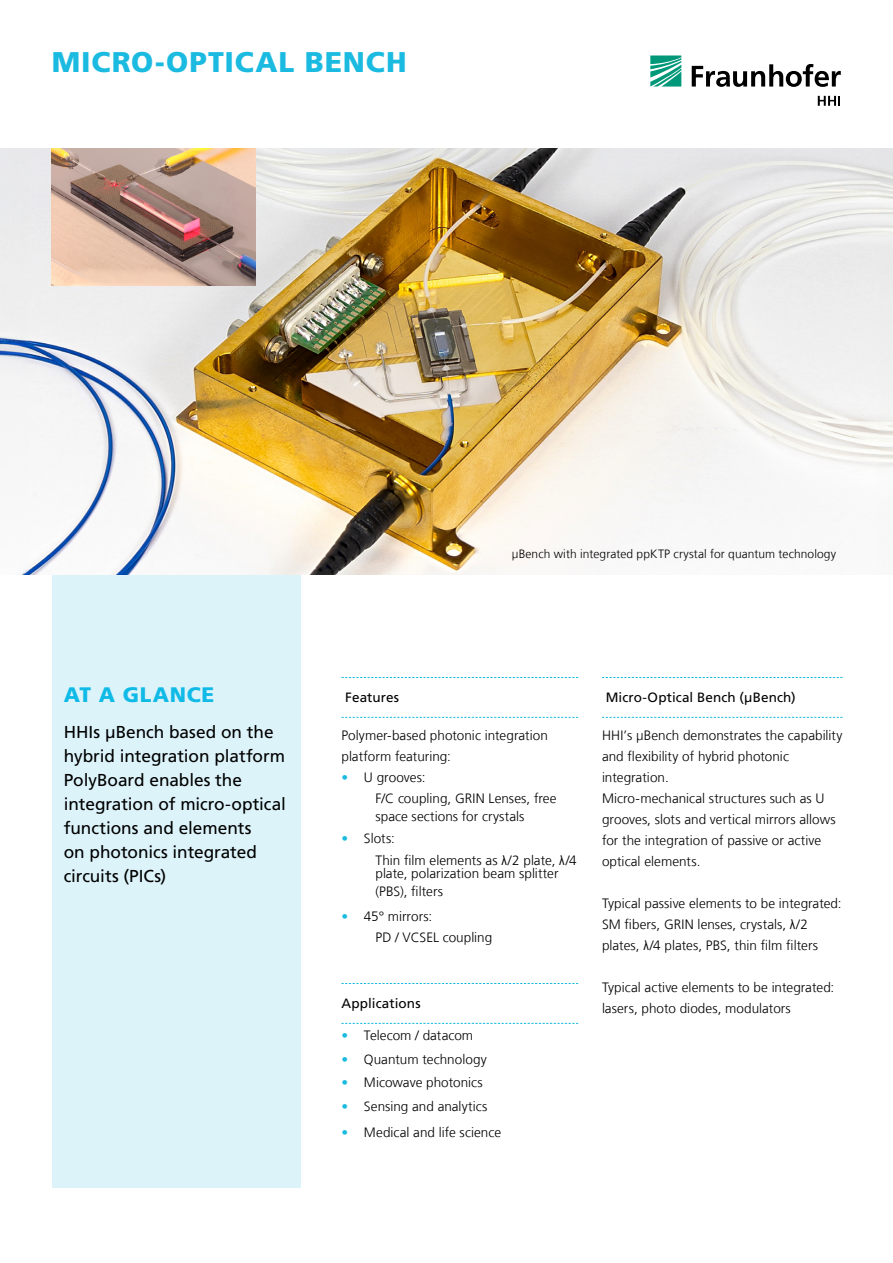
<style>
.page{position:relative;width:893px;height:1263px;background:#fff}
.page>*{position:absolute;margin:0;border:0;box-sizing:border-box;transform-origin:0 0}
.t1{font:900 28.5px "Frutiger LT Com";letter-spacing:.03em;color:#1bbae0}
.t2{font:900 21px "Frutiger LT Com";letter-spacing:.03em;color:#10bae7}
.t3{font:17.25px/24px "Frutiger LT Com";letter-spacing:-.005em;color:#000}
.t4{font:300 13.5px/21px "Frutiger LT Com";letter-spacing:.005em;color:#000}
.t5{font:13.5px "Frutiger LT Com";letter-spacing:.005em;color:#000}
.t6{font:300 13.5px "Frutiger LT Com";color:#1bbae0}
.t7{font:300 12px "Frutiger LT Com";letter-spacing:.01em;color:#000}
.s1{font-family:"Arial Narrow";font-weight:400}
</style>
<div class="page">
<div style="left:52px;top:265px;width:249px;height:923px;background:#dcf3fa"></div>
<svg style="left:650px;top:56px;width:31px;height:31px"></svg>
<svg style="left:692px;top:64px;width:149px;height:23px"></svg>
<svg style="left:818px;top:96px;width:22px;height:10px"></svg>
<svg style="left:341px;top:677px;width:237px;height:1px"></svg>
<svg style="left:341px;top:717px;width:237px;height:1px"></svg>
<svg style="left:341px;top:983px;width:237px;height:1px"></svg>
<svg style="left:341px;top:1023px;width:237px;height:1px"></svg>
<svg style="left:602px;top:677px;width:240px;height:1px"></svg>
<svg style="left:602px;top:717px;width:240px;height:1px"></svg>
<img style="left:0;top:149px;width:893px;height:426px">
<img style="left:51px;top:149px;width:205px;height:136px">
<h1 class="t1" style="left:52px;top:45px;width:356px">MICRO-OPTICAL BENCH</h1>
<p class="t7" style="left:512px;top:547px;width:326px">µBench with integrated ppKTP crystal for quantum technology</p>
<h2 class="t2" style="left:64px;top:682px;width:152px">AT A GLANCE</h2>
<p class="t3" style="left:64px;top:720px;width:224px">HHIs μBench based on the hybrid integration platform<br>PolyBoard enables the integration of micro-optical functions and elements<br>on photonics integrated circuits (PICs(</p>
<p class="t5" style="left:345px;top:689px;width:56px">Features</p>
<p class="t4" style="left:341px;top:725px;width:208px">Polymer-based photonic integration</p>
<p class="t4" style="left:341px;top:746px;width:111px">platform featuring:</p>
<p class="t4" style="left:364px;top:767px;width:63px">U grooves:</p>
<p class="t6" style="left:341px;top:770px;width:8px">•</p>
<p class="t6" style="left:341px;top:830px;width:8px">•</p>
<p class="t6" style="left:341px;top:909px;width:8px">•</p>
<p class="t4" style="left:375px;top:789px;width:183px;line-height:18px">C/F coupling, GRIN Lenses, free space sections for crystals</p>
<p class="t4" style="left:364px;top:827px;width:33px">Slots:</p>
<p class="t4" style="left:375px;top:853px;width:203px;line-height:13.5px">Thin film elements as <span class="s1">λ</span>/2 plate <span class="s1">λ</span>, /4 plate, polarization beam splitter</p>
<p class="t4" style="left:364px;top:879px;width:81px;line-height:25px;text-indent:11px">(PBS ,) filters<br>45° mirrors:</p>
<p class="t4" style="left:375px;top:926px;width:118px">PD / VCSEL coupling</p>
<p class="t5" style="left:341px;top:995px;width:81px">Applications</p>
<p class="t4" style="left:364px;top:1025px;width:111px">Telecom / datacom</p>
<p class="t6" style="left:341px;top:1027px;width:8px">•</p>
<p class="t6" style="left:341px;top:1051px;width:8px">•</p>
<p class="t4" style="left:364px;top:1048px;width:124px">Quantum technology</p>
<p class="t6" style="left:341px;top:1075px;width:8px">•</p>
<p class="t4" style="left:364px;top:1072px;width:120px">Micowave photonics</p>
<p class="t6" style="left:341px;top:1098px;width:8px">•</p>
<p class="t4" style="left:364px;top:1095px;width:125px">Sensing and analytics</p>
<p class="t6" style="left:341px;top:1125px;width:8px">•</p>
<p class="t4" style="left:364px;top:1122px;width:139px">Medical and life science</p>
<p class="t5" style="left:606px;top:689px;width:191px">Micro-Optical Bench (µBench(</p>
<p class="t4" style="left:602px;top:725px;width:242px">HHI s’ µBench demonstrates the capability and flexibility of hybrid photonic integration.<br>Micro-mechanical structures such as U grooves, slots and vertical mirrors allows for the integration of passive or active optical elements.</p>
<p class="t4" style="left:602px;top:893px;width:241px">Typical passive elements to be integrated:<br>SM fibers, GRIN lenses, crystals <span class="s1">λ</span>, /2 plates <span class="s1">λ</span>, /4 plates, PBS, thin film filters</p>
<p class="t4" style="left:602px;top:977px;width:234px">Typical active elements to be integrated: lasers, photo diodes, modulators</p>
</div>
